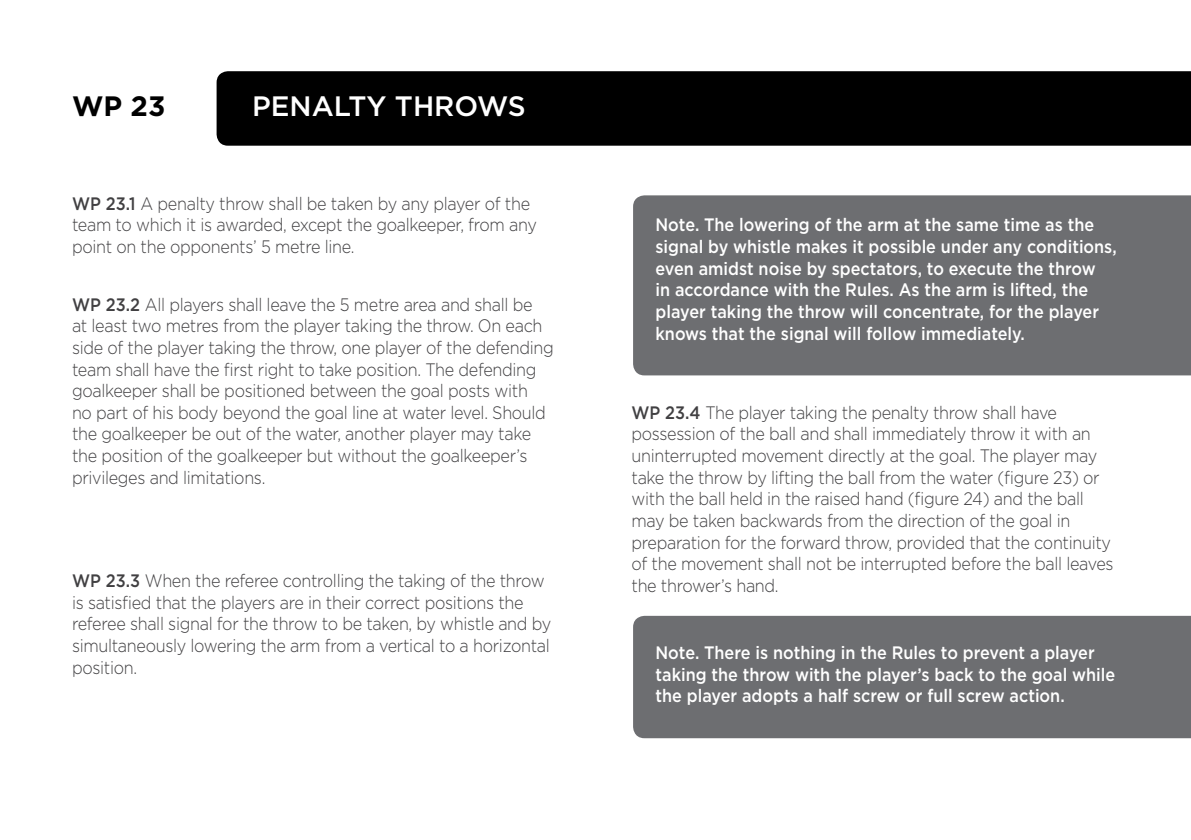
<style>
.page{position:relative;width:1191px;height:840px;background:#fff}
.page>*{position:absolute;margin:0;border:0;box-sizing:border-box;transform-origin:0 0}
.t1{font:500 28px "Gotham";color:#fff}
.t2{font:700 28px "Gotham";color:#000}
.t3{font:300 18px/21.6px "Gotham";letter-spacing:-.02em;color:#414042;scale:.9 1}
.t4{font:500 18px/21.6px "Gotham";color:#fff;scale:.9 1}
.s1{font-weight:500}
</style>
<div class="page">
<div style="left:217px;top:71px;width:974px;height:75px;background:#000"></div>
<div style="left:633px;top:195px;width:558px;height:180px;background:#6d6e71"></div>
<div style="left:633px;top:615px;width:558px;height:122px;background:#6d6e71"></div>
<h1 class="t2" style="left:72px;top:87px;width:95px">WP 23</h1>
<h1 class="t1" style="left:252px;top:87px;width:275px">PENALTY THROWS</h1>
<p class="t3" style="left:72px;top:192px;width:518px"><span class="s1">WP 23.1</span> A penalty throw shall be taken by any player of the team to which it is awarded, except the goalkeeper, from any point on the opponents’ 5 metre line.</p>
<p class="t3" style="left:72px;top:293px;width:537px"><span class="s1">WP 23.2</span> All players shall leave the 5 metre area and shall be<br>at least two metres from the player taking the throw. On each side of the player taking the throw, one player of the defending team shall have the first right to take position. The defending goalkeeper shall be positioned between the goal posts with<br>no part of his body beyond the goal line at water level. Should the goalkeeper be out of the water, another player may take the position of the goalkeeper but without the goalkeeper’s privileges and limitations.</p>
<p class="t3" style="left:72px;top:569px;width:534px"><span class="s1">WP 23.3</span> When the referee controlling the taking of the throw is satisfied that the players are in their correct positions the referee shall signal for the throw to be taken, by whistle and by simultaneously lowering the arm from a vertical to a horizontal position.</p>
<p class="t4" style="left:655px;top:214px;width:514px">Note. The lowering of the arm at the same time as the signal by whistle makes it possible under any conditions, even amidst noise by spectators, to execute the throw<br>in accordance with the Rules. As the arm is lifted, the player taking the throw will concentrate, for the player knows that the signal will follow immediately.</p>
<p class="t3" style="left:631px;top:401px;width:537px"><span class="s1">WP 23.4</span> The player taking the penalty throw shall have possession of the ball and shall immediately throw it with an uninterrupted movement directly at the goal. The player may take the throw by lifting the ball from the water (figure 23) or with the ball held in the raised hand (figure 24) and the ball may be taken backwards from the direction of the goal in preparation for the forward throw, provided that the continuity of the movement shall not be interrupted before the ball leaves the thrower’s hand.</p>
<p class="t4" style="left:655px;top:641px;width:512px">Note. There is nothing in the Rules to prevent a player taking the throw with the player’s back to the goal while the player adopts a half screw or full screw action.</p>
</div>
